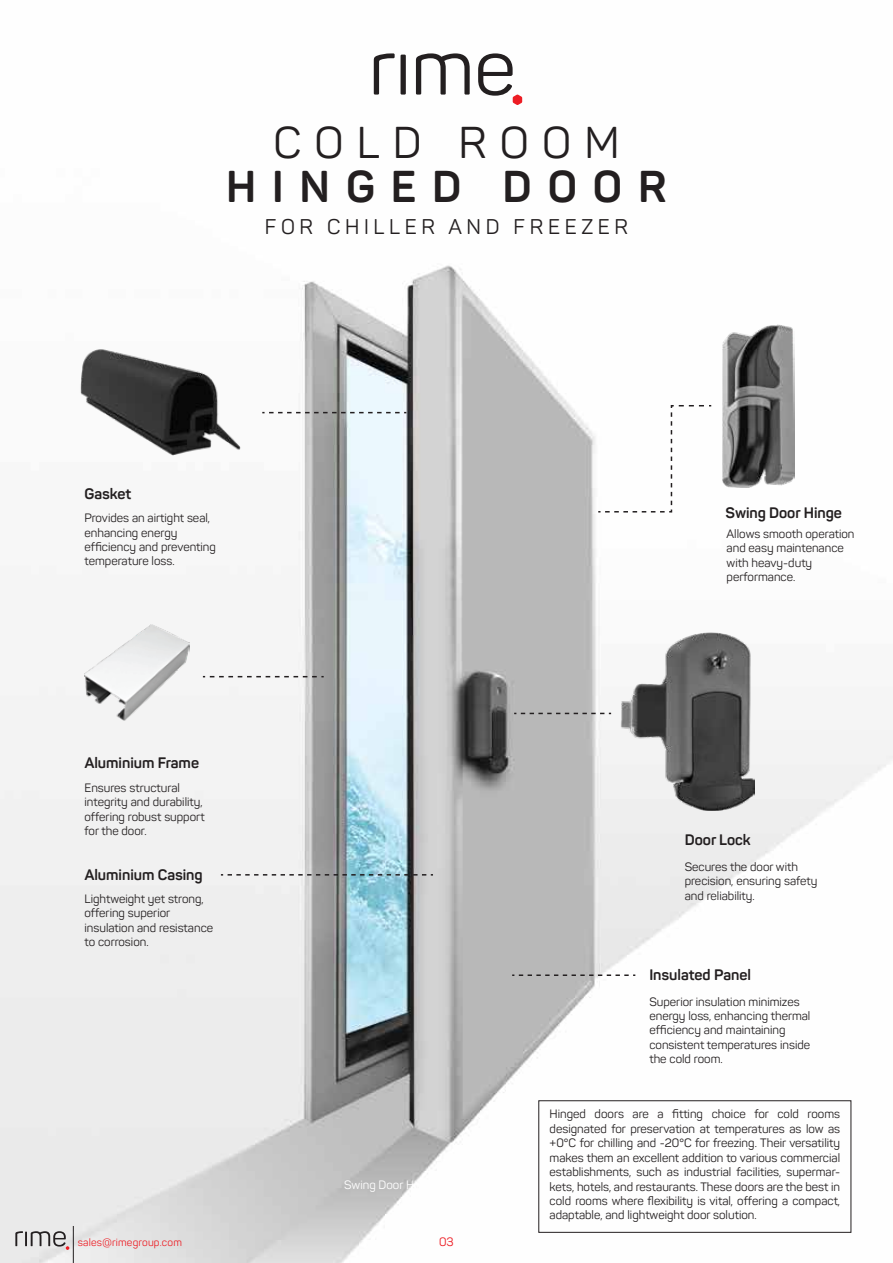
<style>
.page{position:relative;width:893px;height:1263px;background:#fff}
.page>*{position:absolute;margin:0;border:0;box-sizing:border-box;transform-origin:0 0}
.t1{font:700 43.95px "Panton";letter-spacing:.36em;color:#231f20}
.t2{font:43.95px "Panton";letter-spacing:.3em;color:#231f20}
.t3{font:21px "Panton";letter-spacing:.22em;color:#231f20}
.t4{font:700 15px "Panton";color:#231f20}
.t5{font:12px/14.4px "Panton";color:#231f20}
.t6{font:12px "Panton";color:#ed1d24}
.t7{font:10.5px "Panton";letter-spacing:.02em;color:#ed1d24}
</style>
<div class="page">
<img style="left:0;top:353px;width:893px;height:910px">
<svg style="left:15px;top:1231px;width:54px;height:19px"></svg>
<hr style="left:73px;top:1226px;width:1px;height:37px;background:#231f20">
<svg style="left:281px;top:412px;width:125px;height:1px"></svg>
<svg style="left:203px;top:676px;width:121px;height:1px"></svg>
<img style="left:40px;top:349px;width:241px;height:121px">
<svg style="left:221px;top:874px;width:212px;height:1px"></svg>
<svg style="left:598px;top:404px;width:113px;height:109px"></svg>
<img style="left:722px;top:324px;width:73px;height:163px">
<svg style="left:514px;top:713px;width:97px;height:1px"></svg>
<img style="left:620px;top:632px;width:134px;height:178px">
<img style="left:85px;top:624px;width:104px;height:97px">
<svg style="left:512px;top:974px;width:123px;height:2px"></svg>
<div style="left:538px;top:1100px;width:313px;height:133px;border:1px solid #231f20"></div>
<svg style="left:374px;top:53px;width:148px;height:52px"></svg>
<h1 class="t2" style="left:273px;top:115px;width:348px">COLD ROOM</h1>
<h1 class="t1" style="left:226px;top:159px;width:442px">HINGED DOOR</h1>
<h2 class="t3" style="left:265px;top:214px;width:365px">FOR CHILLER AND FREEZER</h2>
<p class="t4" style="left:84px;top:484px;width:48px">Gasket</p>
<p class="t5" style="left:84px;top:511px;width:133px">Provides an airtight seal, enhancing energy efficiency and preventing temperature loss.</p>
<p class="t4" style="left:84px;top:754px;width:116px">Aluminium Frame</p>
<p class="t5" style="left:84px;top:780px;width:122px">Ensures structural integrity and durability, offering robust support for the door.</p>
<p class="t4" style="left:84px;top:865px;width:120px">Aluminium Casing</p>
<p class="t5" style="left:84px;top:891px;width:130px">Lightweight yet strong, offering superior insulation and resistance to corrosion.</p>
<p class="t4" style="left:725px;top:504px;width:118px">Swing Door Hinge</p>
<p class="t5" style="left:727px;top:526px;width:129px">Allows smooth operation and easy maintenance with heavy-duty performance.</p>
<p class="t4" style="left:685px;top:830px;width:68px">Door Lock</p>
<p class="t5" style="left:685px;top:859px;width:134px">Secures the door with precision, ensuring safety and reliability.</p>
<p class="t4" style="left:649px;top:965px;width:103px">Insulated Panel</p>
<p class="t5" style="left:649px;top:994px;width:163px">Superior insulation minimizes energy loss, enhancing thermal efficiency and maintaining consistent temperatures inside the cold room.</p>
<p class="t5" style="left:550px;top:1107px;width:292px;text-align:justify">Hinged doors are a fitting choice for cold rooms designated for preservation at temperatures as low as +0°C for chilling and -20°C for freezing. Their versatility makes them an excellent addition to various commercial establishments, such as industrial facilities, supermar&shy;kets, hotels, and restaurants. These doors are the best in cold rooms where flexibility is vital, offering a compact, adaptable, and lightweight door solution.</p>
<p class="t7" style="left:78px;top:1236px;width:106px">sales@rimegroup.com</p>
<p class="t6" style="left:439px;top:1234px;width:16px">03</p>
</div>
